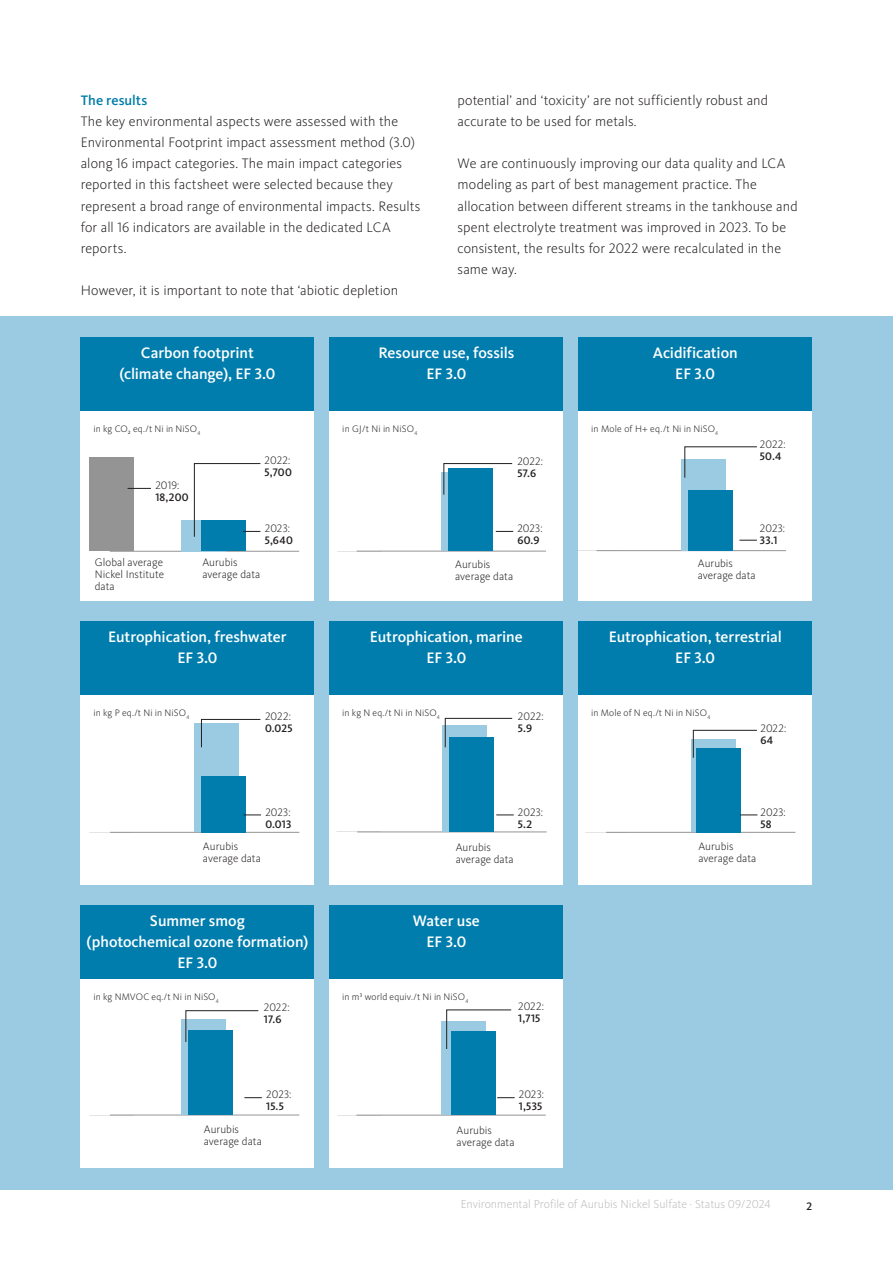
<style>
.page{position:relative;width:893px;height:1263px;background:#fff}
.page>*{position:absolute;margin:0;border:0;box-sizing:border-box;transform-origin:0 0}
.Fließtext{font:500 15.75px/21px "Kievit Pro";letter-spacing:-.005em;color:#fff;text-align:center}
.Fliesstext{font:300 14.25px/21px "Kievit Pro";letter-spacing:.005em;color:#231f20}
.Zwischen_Überschrift{font:500 14.25px "Kievit Pro";color:#007ca9}
.Fußzeile{font:300 12px "Kievit Pro";color:#bcbcbc}
.Infotext{font:300 11.25px/12px "Kievit Pro";color:#231f20}
.Fließtext-2{font:300 11.25px/12px "Kievit Pro";letter-spacing:-.005em;color:#231f20}
.Fließtext-3{font:500 11.25px/12px "Kievit Pro";color:#231f20}
.Einheiten{font:300 9.75px "Kievit Pro";letter-spacing:.01em;color:#231f20}
.s1{font-weight:300}
.s2{font-weight:500}
</style>
<div class="page">
<div style="left:0;top:316px;width:893px;height:873px;background:#9acbe2"></div>
<div style="left:578px;top:411px;width:234px;height:189px;background:#fff"></div>
<div style="left:578px;top:695px;width:234px;height:189px;background:#fff"></div>
<div style="left:329px;top:411px;width:234px;height:189px;background:#fff"></div>
<div style="left:329px;top:695px;width:234px;height:189px;background:#fff"></div>
<div style="left:329px;top:978px;width:234px;height:189px;background:#fff"></div>
<div style="left:80px;top:411px;width:234px;height:189px;background:#fff"></div>
<div style="left:80px;top:695px;width:234px;height:189px;background:#fff"></div>
<div style="left:80px;top:978px;width:234px;height:189px;background:#fff"></div>
<hr style="left:110px;top:551px;width:189px;height:1px;background:#959494">
<div style="left:181px;top:520px;width:44px;height:31px;background:#9acbe2"></div>
<div style="left:89px;top:458px;width:44px;height:93px;background:#959494"></div>
<div style="left:202px;top:521px;width:44px;height:30px;background:#007dad"></div>
<hr style="left:357px;top:551px;width:189px;height:1px;background:#959494">
<div style="left:442px;top:473px;width:44px;height:78px;background:#9acbe2"></div>
<div style="left:448px;top:468px;width:45px;height:83px;background:#007dad"></div>
<hr style="left:110px;top:832px;width:189px;height:1px;background:#959494">
<div style="left:195px;top:723px;width:44px;height:109px;background:#9acbe2"></div>
<div style="left:202px;top:776px;width:44px;height:56px;background:#007dad"></div>
<hr style="left:606px;top:832px;width:189px;height:1px;background:#959494">
<div style="left:691px;top:739px;width:44px;height:93px;background:#9acbe2"></div>
<div style="left:696px;top:748px;width:45px;height:84px;background:#007dad"></div>
<hr style="left:110px;top:1115px;width:189px;height:1px;background:#959494">
<div style="left:181px;top:1019px;width:45px;height:96px;background:#9acbe2"></div>
<div style="left:188px;top:1031px;width:45px;height:84px;background:#007dad"></div>
<hr style="left:356px;top:1115px;width:190px;height:1px;background:#959494">
<div style="left:441px;top:1022px;width:44px;height:93px;background:#9acbe2"></div>
<div style="left:451px;top:1032px;width:44px;height:83px;background:#007dad"></div>
<hr style="left:597px;top:550px;width:189px;height:1px;background:#959494">
<div style="left:681px;top:459px;width:45px;height:92px;background:#9acbe2"></div>
<div style="left:688px;top:491px;width:45px;height:60px;background:#007dad"></div>
<hr style="left:357px;top:832px;width:190px;height:1px;background:#959494">
<div style="left:442px;top:725px;width:44px;height:107px;background:#9acbe2"></div>
<div style="left:449px;top:738px;width:44px;height:94px;background:#007dad"></div>
<div style="left:578px;top:337px;width:234px;height:74px;background:#007dad"></div>
<div style="left:578px;top:621px;width:234px;height:74px;background:#007dad"></div>
<div style="left:329px;top:337px;width:234px;height:74px;background:#007dad"></div>
<div style="left:329px;top:621px;width:234px;height:74px;background:#007dad"></div>
<div style="left:329px;top:905px;width:234px;height:73px;background:#007dad"></div>
<div style="left:80px;top:337px;width:234px;height:74px;background:#007dad"></div>
<div style="left:80px;top:621px;width:234px;height:74px;background:#007dad"></div>
<div style="left:80px;top:905px;width:234px;height:73px;background:#007dad"></div>
<svg style="left:194px;top:463px;width:67px;height:74px"></svg>
<svg style="left:128px;top:488px;width:23px;height:1px"></svg>
<svg style="left:443px;top:463px;width:70px;height:32px"></svg>
<svg style="left:496px;top:531px;width:17px;height:1px"></svg>
<svg style="left:684px;top:446px;width:73px;height:32px"></svg>
<svg style="left:739px;top:540px;width:18px;height:1px"></svg>
<svg style="left:201px;top:719px;width:60px;height:29px"></svg>
<svg style="left:244px;top:815px;width:17px;height:1px"></svg>
<svg style="left:445px;top:718px;width:68px;height:30px"></svg>
<svg style="left:496px;top:815px;width:18px;height:1px"></svg>
<svg style="left:693px;top:730px;width:64px;height:28px"></svg>
<svg style="left:740px;top:815px;width:17px;height:1px"></svg>
<svg style="left:185px;top:1010px;width:74px;height:32px"></svg>
<svg style="left:244px;top:1097px;width:18px;height:1px"></svg>
<svg style="left:446px;top:1009px;width:66px;height:40px"></svg>
<svg style="left:497px;top:1097px;width:18px;height:1px"></svg>
<p class="Zwischen_Überschrift" style="left:81px;top:92px;width:68px">The results</p>
<p class="Fliesstext" style="left:81px;top:111px;width:341px">The key environmental aspects were assessed with the Environmental Footprint impact assessment method (3.0) along 16 impact categories. The main impact categories reported in this factsheet were selected because they represent a broad range of environmental impacts. Results for all 16 indicators are available in the dedicated LCA reports.</p>
<p class="Fliesstext" style="left:81px;top:279px;width:319px">However, it is important to note that ‘abiotic depletion</p>
<p class="Fliesstext" style="left:458px;top:90px;width:312px">potential’ and ‘toxicity’ are not sufficiently robust and accurate to be used for metals.</p>
<p class="Fliesstext" style="left:458px;top:153px;width:341px">We are continuously improving our data quality and LCA modeling as part of best management practice. The allocation between different streams in the tankhouse and spent electrolyte treatment was improved in 2023. To be consistent, the results for 2022 were recalculated in the same way.</p>
<p class="Fließtext" style="left:120px;top:342px;width:157px">Carbon footprint (climate change), EF 3.0</p>
<p class="Fließtext" style="left:378px;top:342px;width:137px">Resource use, fossils<br>EF 3.0</p>
<p class="Fließtext" style="left:653px;top:342px;width:86px">Acidification<br>EF 3.0</p>
<p class="Einheiten" style="left:94px;top:422px;width:108px">in kg CO2 eq./t Ni in NiSO<sub>4</sub></p>
<p class="Einheiten" style="left:342px;top:422px;width:77px">in GJ/t Ni in NiSO<sub>4</sub></p>
<p class="Einheiten" style="left:591px;top:422px;width:129px">in Mole of H+ eq./t Ni in NiSO<sub>4</sub></p>
<p class="Fließtext-3" style="left:155px;top:479px;width:35px"><span class="s1">2019:<br></span>18,200</p>
<p class="Fließtext-2" style="left:265px;top:454px;width:29px">2022:<br><span class="s2">5,700</span></p>
<p class="Fließtext-2" style="left:265px;top:522px;width:30px">2023:<br><span class="s2">5,640</span></p>
<p class="Fließtext-2" style="left:517px;top:455px;width:27px">2022:<br><span class="s2">57.6</span></p>
<p class="Fließtext-2" style="left:517px;top:522px;width:27px">2023:<br><span class="s2">60.9</span></p>
<p class="Fließtext-2" style="left:760px;top:438px;width:27px">2022:<br><span class="s2">50.4</span></p>
<p class="Fließtext-2" style="left:760px;top:522px;width:27px">2023:<br><span class="s2">33.1</span></p>
<p class="Infotext" style="left:95px;top:557px;width:71px;text-align:justify">Global average Nickel Institute data</p>
<p class="Infotext" style="left:202px;top:557px;width:59px">Aurubis average data</p>
<p class="Fließtext" style="left:108px;top:626px;width:180px">Eutrophication, freshwater<br>EF 3.0</p>
<p class="Infotext" style="left:455px;top:558px;width:59px">Aurubis average data</p>
<p class="Fließtext" style="left:370px;top:626px;width:154px">Eutrophication, marine<br>EF 3.0</p>
<p class="Infotext" style="left:698px;top:557px;width:59px">Aurubis average data</p>
<p class="Fließtext" style="left:609px;top:626px;width:175px">Eutrophication, terrestrial<br>EF 3.0</p>
<p class="Einheiten" style="left:94px;top:707px;width:97px">in kg P eq./t Ni in NiSO<sub>4</sub></p>
<p class="Einheiten" style="left:342px;top:707px;width:99px">in kg N eq./t Ni in NiSO<sub>4</sub></p>
<p class="Einheiten" style="left:591px;top:707px;width:121px">in Mole of N eq./t Ni in NiSO<sub>4</sub></p>
<p class="Fließtext-2" style="left:265px;top:710px;width:29px">2022:<br><span class="s2">0.025</span></p>
<p class="Fließtext-2" style="left:518px;top:710px;width:27px">2022:<br><span class="s2">5.9</span></p>
<p class="Fließtext-2" style="left:265px;top:806px;width:28px">2023:<br><span class="s2">0.013</span></p>
<p class="Fließtext-2" style="left:518px;top:806px;width:27px">2023:<br><span class="s2">5.2</span></p>
<p class="Fließtext-2" style="left:760px;top:722px;width:27px">2022:<br><span class="s2">64</span></p>
<p class="Fließtext-2" style="left:760px;top:806px;width:27px">2023:<br><span class="s2">58</span></p>
<p class="Infotext" style="left:203px;top:840px;width:59px">Aurubis average data</p>
<p class="Fließtext" style="left:87px;top:910px;width:223px">Summer smog<br>(photochemical ozone formation)<br>EF 3.0</p>
<p class="Infotext" style="left:456px;top:841px;width:59px">Aurubis average data</p>
<p class="Fließtext" style="left:413px;top:910px;width:69px">Water use<br>EF 3.0</p>
<p class="Einheiten" style="left:94px;top:991px;width:127px">in kg NMVOC eq./t Ni in NiSO<sub>4</sub></p>
<p class="Einheiten" style="left:342px;top:991px;width:128px">in m³ world equiv./t Ni in NiSO<sub>4</sub></p>
<p class="Fließtext-2" style="left:264px;top:1001px;width:27px">2022:<br><span class="s2">17.6</span></p>
<p class="Fließtext-2" style="left:518px;top:1000px;width:27px">2022:<br><span class="s2">1,715</span></p>
<p class="Infotext" style="left:698px;top:841px;width:59px">Aurubis average data</p>
<p class="Fließtext-2" style="left:266px;top:1088px;width:27px">2023:<br><span class="s2">15.5</span></p>
<p class="Infotext" style="left:204px;top:1123px;width:59px">Aurubis average data</p>
<p class="Fließtext-2" style="left:519px;top:1088px;width:27px">2023:<br><span class="s2">1,535</span></p>
<p class="Infotext" style="left:457px;top:1124px;width:59px">Aurubis average data</p>
<p class="Fußzeile" style="left:461px;top:1197px;width:311px">Environmental Profile of Aurubis Nickel Sulfate ⋅ Status 09/2024</p>
<p class="Fließtext-3" style="left:806px;top:1200px;width:7px">2</p>
</div>
